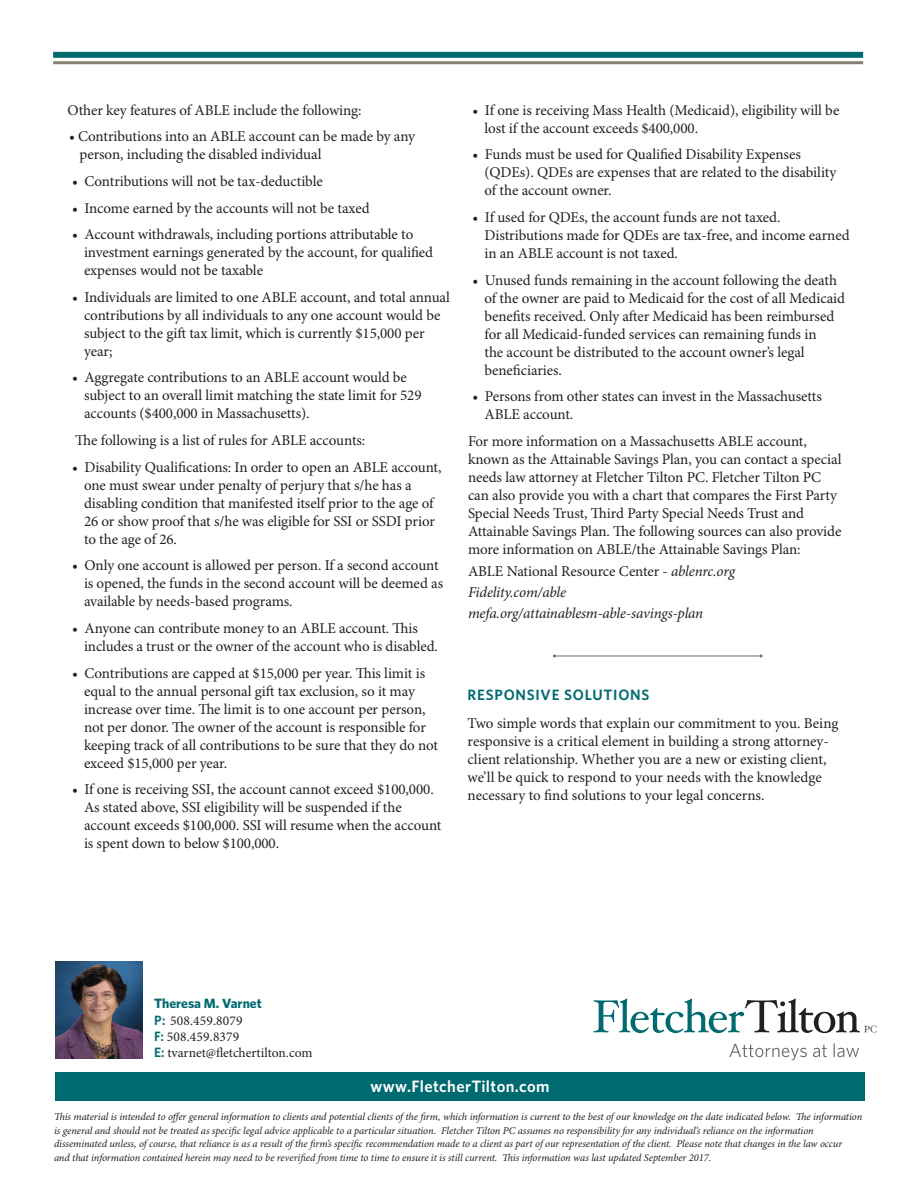
<style>
.page{position:relative;width:918px;height:1188px;background:#fff}
.page>*{position:absolute;margin:0;border:0;box-sizing:border-box;transform-origin:0 0}
.t1{font:600 16.5px "Whitney";letter-spacing:.025em;color:#fff}
.t2{font:15px/18px "Minion Pro";letter-spacing:-.005em;color:#231f20}
.t3{font:italic 15px/21px "Minion Pro";letter-spacing:-.015em;color:#231f20}
.t4{font:600 15px "Whitney";letter-spacing:.05em;color:#006a71}
.t5{font:13.5px/16.4px "Minion Pro";letter-spacing:.005em;color:#231f20}
.t6{font:700 13.5px "Whitney";color:#006a71}
.t7{font:italic 10.5px/13.5px "Minion Pro";letter-spacing:-.01em;color:#231f20}
.s1{font-style:normal}
.s2{font-family:"Whitney";font-weight:600;color:#006a71}
</style>
<div class="page">
<div style="left:53px;top:52px;width:810px;height:6px;background:#006a71"></div>
<hr style="left:53px;top:61px;width:810px;height:3px;background:#887f6f">
<hr style="left:554px;top:656px;width:207px;height:1px;background:#6c6d70">
<img style="left:55px;top:962px;width:88px;height:96px">
<svg style="left:594px;top:999px;width:283px;height:34px"></svg>
<svg style="left:729px;top:1044px;width:78px;height:16px"></svg>
<svg style="left:813px;top:1045px;width:14px;height:12px"></svg>
<svg style="left:834px;top:1043px;width:25px;height:14px"></svg>
<div style="left:55px;top:1072px;width:810px;height:29px;background:#006a71"></div>
<p class="t2" style="left:68px;top:101px;width:296px">Other key features of ABLE include the following:</p>
<p class="t2" style="left:80px;top:128px;width:337px;text-indent:-10px">• Contributions into an ABLE account can be made by any person, including the disabled individual</p>
<p class="t2" style="left:72px;top:173px;width:252px">• Contributions will not be tax-deductible</p>
<p class="t2" style="left:72px;top:199px;width:299px">• Income earned by the accounts will not be taxed</p>
<p class="t2" style="left:84px;top:226px;width:351px;text-indent:-12px">• Account withdrawals, including portions attributable to investment earnings generated by the account, for qualified expenses would not be taxable</p>
<p class="t2" style="left:84px;top:289px;width:367px;text-indent:-12px">• Individuals are limited to one ABLE account, and total annual contributions by all individuals to any one account would be subject to the gift tax limit, which is currently $15,000 per year;</p>
<p class="t2" style="left:84px;top:369px;width:339px;text-indent:-12px">• Aggregate contributions to an ABLE account would be subject to an overall limit matching the state limit for 529 accounts ($400,000 in Massachusetts).</p>
<p class="t2" style="left:75px;top:432px;width:292px">The following is a list of rules for ABLE accounts:</p>
<p class="t2" style="left:84px;top:459px;width:359px;text-indent:-12px">• Disability Qualifications: In order to open an ABLE account, one must swear under penalty of perjury that s/he has a disabling condition that manifested itself prior to the age of 26 or show proof that s/he was eligible for SSI or SSDI prior to the age of 26.</p>
<p class="t2" style="left:84px;top:557px;width:361px;text-indent:-12px">• Only one account is allowed per person. If a second account is opened, the funds in the second account will be deemed as available by needs-based programs.</p>
<p class="t2" style="left:84px;top:620px;width:355px;text-indent:-12px">• Anyone can contribute money to an ABLE account. This includes a trust or the owner of the account who is disabled.</p>
<p class="t2" style="left:84px;top:664px;width:356px;text-indent:-12px">• Contributions are capped at $15,000 per year. This limit is equal to the annual personal gift tax exclusion, so it may increase over time. The limit is to one account per person, not per donor. The owner of the account is responsible for keeping track of all contributions to be sure that they do not exceed $15,000 per year.</p>
<p class="t2" style="left:84px;top:781px;width:359px;text-indent:-12px">• If one is receiving SSI, the account cannot exceed $100,000.<br>As stated above, SSI eligibility will be suspended if the account exceeds $100,000. SSI will resume when the account is spent down to below $100,000.</p>
<p class="t2" style="left:484px;top:101px;width:356px;text-indent:-12px">• If one is receiving Mass Health (Medicaid), eligibility will be lost if the account exceeds $400,000.</p>
<p class="t2" style="left:484px;top:146px;width:353px;text-indent:-12px">• Funds must be used for Qualified Disability Expenses (QDEs). QDEs are expenses that are related to the disability of the account owner.</p>
<p class="t2" style="left:484px;top:209px;width:367px;text-indent:-12px">• If used for QDEs, the account funds are not taxed.<br>Distributions made for QDEs are tax-free, and income earned in an ABLE account is not taxed.</p>
<p class="t2" style="left:484px;top:271px;width:362px;text-indent:-12px">• Unused funds remaining in the account following the death of the owner are paid to Medicaid for the cost of all Medicaid benefits received. Only after Medicaid has been reimbursed for all Medicaid-funded services can remaining funds in<br>the account be distributed to the account owner’s legal beneficiaries.</p>
<p class="t2" style="left:484px;top:388px;width:339px;text-indent:-12px">• Persons from other states can invest in the Massachusetts<br>ABLE account.</p>
<p class="t2" style="left:468px;top:433px;width:375px">For more information on a Massachusetts ABLE account, known as the Attainable Savings Plan, you can contact a special needs law attorney at Fletcher Tilton PC. Fletcher Tilton PC can also provide you with a chart that compares the First Party Special Needs Trust, Third Party Special Needs Trust and Attainable Savings Plan. The following sources can also provide more information on ABLE/the Attainable Savings Plan:</p>
<p class="t3" style="left:468px;top:562px;width:269px"><span class="s1">ABLE National Resource Center -</span> ablenrc.org<br>Fidelity.com/able mefa.org/attainablesm-able-savings-plan</p>
<p class="t4" style="left:468px;top:685px;width:183px">RESPONSIVE SOLUTIONS</p>
<p class="t2" style="left:468px;top:715px;width:372px">Two simple words that explain our commitment to you. Being responsive is a critical element in building a strong attorney&shy;client relationship. Whether you are a new or existing client, we’ll be quick to respond to your needs with the knowledge necessary to find solutions to your legal concerns.</p>
<p class="t6" style="left:154px;top:995px;width:109px">Theresa M. Varnet</p>
<p class="t5" style="left:154px;top:1013px;width:160px"><span class="s2">P:</span> 508.459.8079<br><span class="s2">F:</span> 508.459.8379<br><span class="s2">E:</span> tvarnet@fletchertilton.com</p>
<p class="t1" style="left:371px;top:1075px;width:181px">www.FletcherTilton.com</p>
<p class="t7" style="left:54px;top:1110px;width:810px">This material is intended to offer general information to clients and potential clients of the firm, which information is current to the best of our knowledge on the date indicated below. The information is general and should not be treated as specific legal advice applicable to a particular situation. Fletcher Tilton PC assumes no responsibility for any individual’s reliance on the information disseminated unless, of course, that reliance is as a result of the firm’s specific recommendation made to a client as part of our representation of the client. Please note that changes in the law occur<br>and that information contained herein may need to be reverified from time to time to ensure it is still current. This information was last updated September 2017.</p>
</div>
